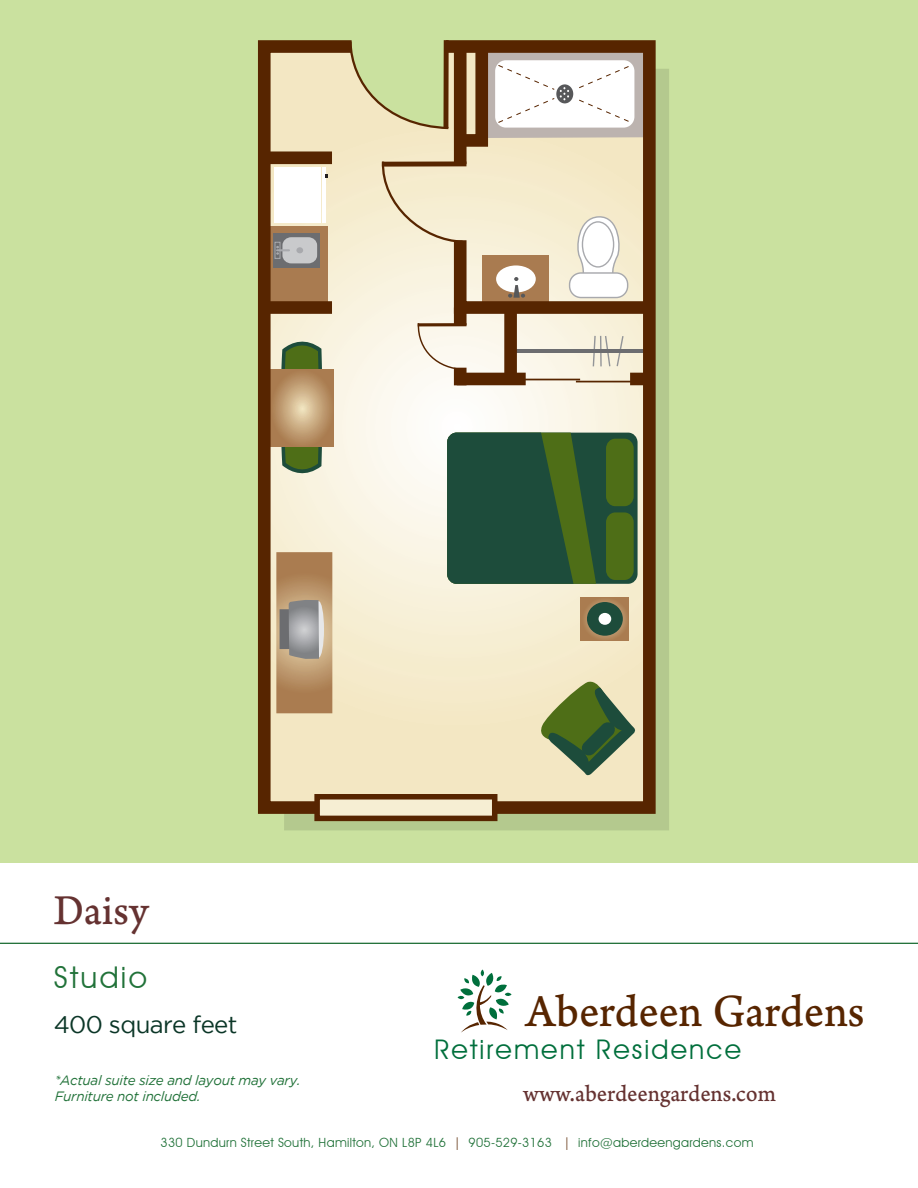
<style>
.page{position:relative;width:918px;height:1188px;background:#fff}
.page>*{position:absolute;margin:0;border:0;box-sizing:border-box;transform-origin:0 0}
.t1{font:48.3px "Arno Pro Caption";letter-spacing:-.005em;color:#572500;scale:.94 1}
.t2{font:44.55px "Arno Pro Caption";letter-spacing:.005em;color:#653231;scale:.94 1}
.t3{font:30px "Avant Garde IT Cby BT";letter-spacing:.08em;color:#217239}
.t4{font:27px "Avant Garde IT Cby BT";letter-spacing:.08em;color:#006f3c}
.t5{font:24.6px "Arno Pro Caption";letter-spacing:-.005em;color:#653231;scale:.94 1}
.t6{font:24px "Gotham";letter-spacing:-.025em;color:#0b3627}
.t7{font:italic 13.5px/16.2px "Gotham";letter-spacing:-.02em;color:#217239}
.t8{font:12.6px "Avant Garde IT Cby BT";letter-spacing:.025em;color:#217239}
.s1{color:#572500}
</style>
<div class="page">
<div style="left:0;top:0;width:918px;height:862px;background:#cae19f"></div>
<hr style="left:0;top:943px;width:918px;height:1px;background:#227139">
<svg style="left:458px;top:970px;width:54px;height:63px"></svg>
<div style="left:284px;top:69px;width:385px;height:761px;background:#b4c98e"></div>
<svg style="left:258px;top:40px;width:404px;height:780px"></svg>
<div style="left:264px;top:151px;width:68px;height:13px;background:#572500"></div>
<div style="left:264px;top:301px;width:68px;height:13px;background:#572500"></div>
<div style="left:454px;top:47px;width:13px;height:117px;background:#572500"></div>
<svg style="left:348px;top:40px;width:304px;height:113px"></svg>
<svg style="left:381px;top:159px;width:281px;height:212px"></svg>
<div style="left:504px;top:308px;width:13px;height:71px;background:#572500"></div>
<div style="left:457px;top:373px;width:69px;height:12px;background:#572500"></div>
<div style="left:630px;top:373px;width:19px;height:12px;background:#572500"></div>
<div style="left:314px;top:794px;width:183px;height:27px;background:#f6eed3;border:6px solid #572500"></div>
<hr style="left:524px;top:379px;width:56px;height:1px;background:#572500">
<hr style="left:576px;top:381px;width:56px;height:1px;background:#572500">
<div style="left:454px;top:308px;width:13px;height:17px;background:#572500"></div>
<div style="left:454px;top:368px;width:13px;height:17px;background:#572500"></div>
<svg style="left:276px;top:552px;width:56px;height:161px"></svg>
<div style="left:280px;top:609px;width:10px;height:40px;background:#6c6d70"></div>
<svg style="left:313px;top:601px;width:11px;height:57px"></svg>
<svg style="left:289px;top:600px;width:17px;height:59px"></svg>
<h2 class="t2" style="left:54px;top:884px;width:102px">Daisy</h2>
<h3 class="t3" style="left:54px;top:959px;width:95px">Studio</h3>
<h3 class="t6" style="left:54px;top:1011px;width:185px">400 square feet</h3>
<p class="t7" style="left:55px;top:1072px;width:247px">*Actual suite size and layout may vary.<br>Furniture not included.</p>
<h1 class="t1" style="left:526px;top:983px;width:362px">Aberdeen Gardens</h1>
<h3 class="t4" style="left:434px;top:1033px;width:308px">Retirement Residence</h3>
<h3 class="t5" style="left:523px;top:1079px;width:271px">www.aberdeengardens.com</h3>
<p class="t8" style="left:161px;top:1135px;width:594px">330 Dundurn Street South, Hamilton, ON L8P 4L6 <span class="s1">|</span> 905-529-3163 <span class="s1">|</span> info@aberdeengardens.com</p>
</div>
